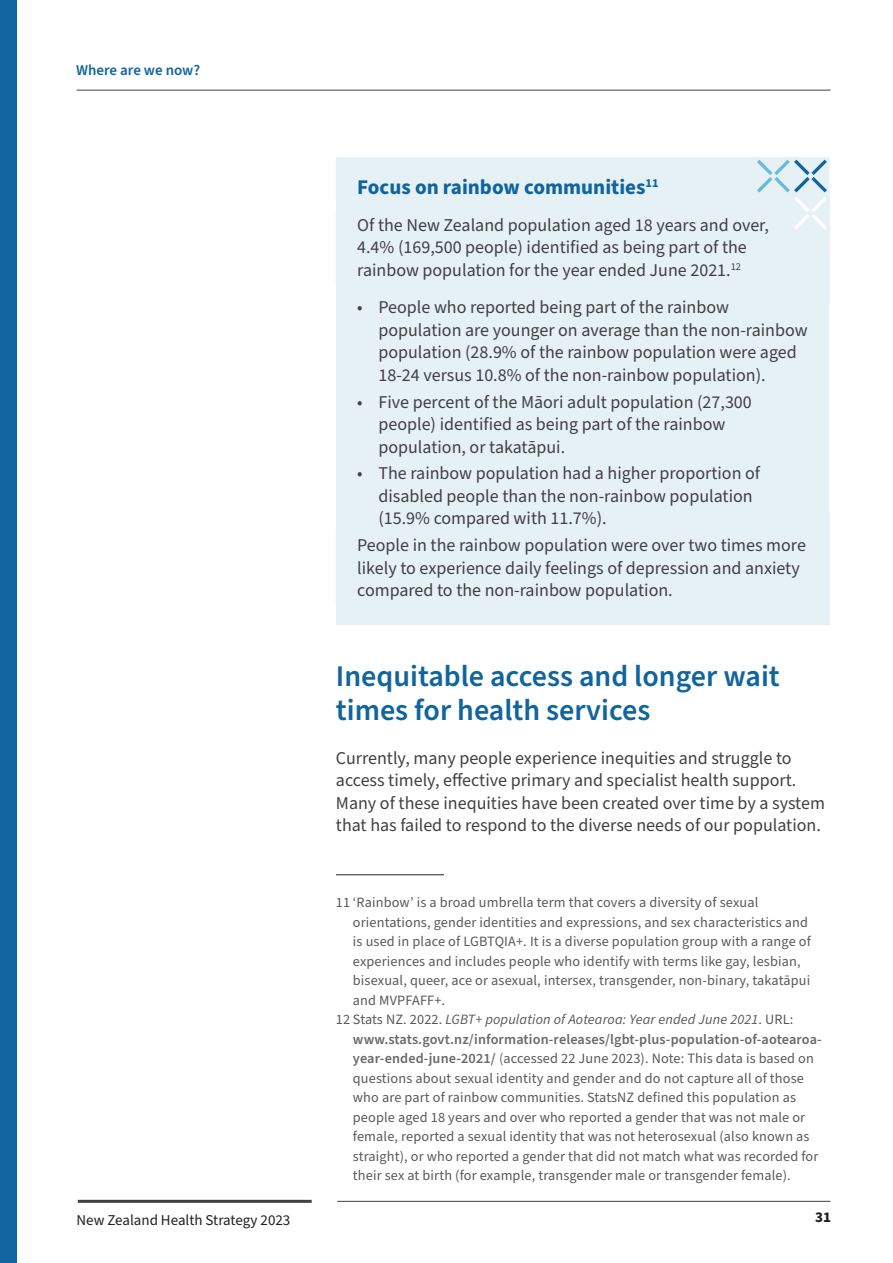
<style>
.page{position:relative;width:893px;height:1263px;background:#fff}
.page>*{position:absolute;margin:0;border:0;box-sizing:border-box;transform-origin:0 0}
.t1{font:600 30px/34.5px "Source Sans Pro";color:#11659f}
.H3_-_text_box_-_blue{font:700 21px "Source Sans Pro";color:#11659f}
.body_copy{font:18px/22.5px "Source Sans Pro";color:#414042}
.Text_box_body_copy_-_blue{font:18px/22.5px "Source Sans Pro";color:#414042}
.t2{font:15px "Source Sans Pro";color:#231f20}
.t3{font:600 15px "Source Sans Pro";color:#11659f}
.t4{font:700 15px "Source Sans Pro";color:#231f20}
.footnote{font:14.25px/19.5px "Source Sans Pro";letter-spacing:.01em;color:#58595b}
.s1{font-style:italic}
.s2{font-weight:600;color:#696a6d}
.s3{color:#696a6d}
</style>
<div class="page">
<hr style="left:78px;top:1200px;width:234px;height:3px;background:#414042">
<hr style="left:337px;top:1201px;width:493px;height:1px;background:#414042">
<hr style="left:77px;top:90px;width:753px;height:1px;background:#414042">
<div style="left:336px;top:157px;width:493px;height:45px;background:#e6f1f6"></div>
<div style="left:336px;top:191px;width:493px;height:113px;background:#e6f1f6"></div>
<div style="left:353px;top:312px;width:459px;height:203px;background:#e6f1f6"></div>
<div style="left:336px;top:295px;width:493px;height:237px;border:26px solid #e6f1f6"></div>
<div style="left:336px;top:511px;width:493px;height:114px;background:#e6f1f6"></div>
<hr style="left:336px;top:874px;width:108px;height:1px;background:#231f20">
<svg style="left:757px;top:160px;width:70px;height:69px"></svg>
<div style="left:0;top:0;width:16px;height:1263px;background:#11659f"></div>
<p class="t3" style="left:76px;top:60px;width:126px">Where are we now?</p>
<p class="H3_-_text_box_-_blue" style="left:357px;top:172px;width:303px">Focus on rainbow communities<sup>11</sup></p>
<p class="Text_box_body_copy_-_blue" style="left:357px;top:214px;width:413px">Of the New Zealand population aged 18 years and over,<br>4.4% (169,500 people) identified as being part of the rainbow population for the year ended June 2021.<sup>12</sup></p>
<p class="body_copy" style="left:378px;top:297px;width:431px;text-indent:-21px">• People who reported being part of the rainbow population are younger on average than the non-rainbow population (28.9% of the rainbow population were aged 18-24 versus 10.8% of the non-rainbow population).</p>
<p class="body_copy" style="left:378px;top:391px;width:375px;text-indent:-21px">• Five percent of the Māori adult population (27,300 people) identified as being part of the rainbow population, or takatāpui.</p>
<p class="body_copy" style="left:378px;top:463px;width:383px;text-indent:-21px">• The rainbow population had a higher proportion of disabled people than the non-rainbow population (15.9% compared with 11.7%).</p>
<p class="Text_box_body_copy_-_blue" style="left:357px;top:534px;width:450px">People in the rainbow population were over two times more likely to experience daily feelings of depression and anxiety compared to the non-rainbow population.</p>
<h2 class="t1" style="left:336px;top:659px;width:445px">Inequitable access and longer wait times for health services</h2>
<p class="body_copy" style="left:336px;top:747px;width:491px">Currently, many people experience inequities and struggle to access timely, effective primary and specialist health support.<br>Many of these inequities have been created over time by a system that has failed to respond to the diverse needs of our population.</p>
<p class="footnote" style="left:353px;top:893px;width:459px;text-indent:-17px">11 ‘Rainbow’ is a broad umbrella term that covers a diversity of sexual orientations, gender identities and expressions, and sex characteristics and is used in place of LGBTQIA+. It is a diverse population group with a range of experiences and includes people who identify with terms like gay, lesbian, bisexual, queer, ace or asexual, intersex, transgender, non-binary, takatāpui and MVPFAFF+.</p>
<p class="footnote" style="left:353px;top:1010px;width:470px;text-indent:-17px">12 Stats NZ. 2022. <span class="s1">LGBT+ population of Aotearoa: Year ended June 2021</span>. URL: <span class="s2">www.stats.govt.nz/information-releases/lgbt-plus-population-of-aotearoa&shy;year-ended-june-2021/</span> <span class="s3">(</span>accessed 22 June 2023). Note: This data is based on questions about sexual identity and gender and do not capture all of those who are part of rainbow communities. StatsNZ defined this population as people aged 18 years and over who reported a gender that was not male or female, reported a sexual identity that was not heterosexual (also known as straight), or who reported a gender that did not match what was recorded for their sex at birth (for example, transgender male or transgender female).</p>
<p class="t2" style="left:77px;top:1210px;width:215px">New Zealand Health Strategy 2023</p>
<p class="t4" style="left:815px;top:1206px;width:17px">31</p>
</div>
